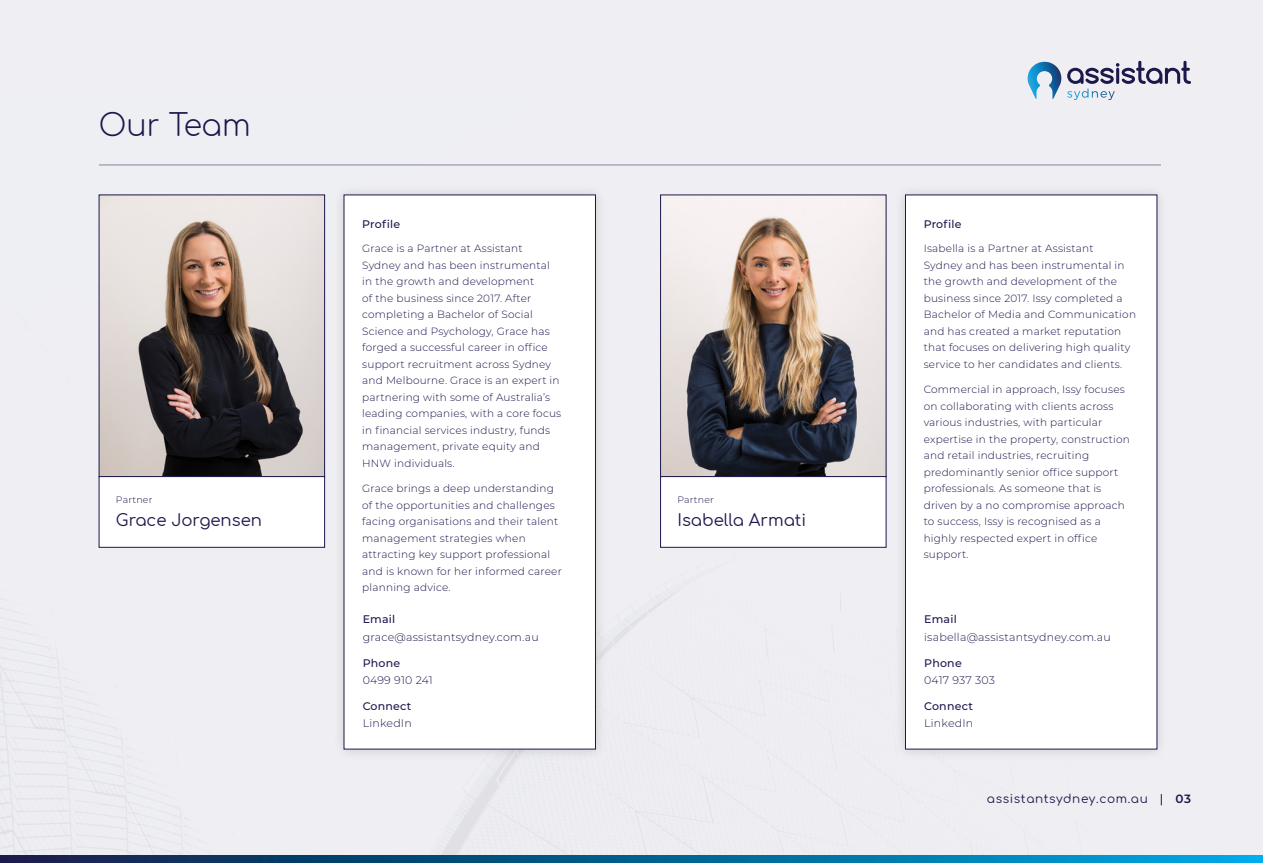
<style>
.page{position:relative;width:1263px;height:863px;background:#fff}
.page>*{position:absolute;margin:0;border:0;box-sizing:border-box;transform-origin:0 0}
.t1{font:300 30px "Comfortaa";color:#1c174c}
.t2{font:16.5px "Comfortaa";color:#1c174c}
.t3{font:12px "Comfortaa";letter-spacing:.05em;color:#1c174c}
.t4{font:300 10.95px "Montserrat";letter-spacing:.02em;color:#1c174c}
.t5{font:500 10.95px "Montserrat";letter-spacing:.02em;color:#1c174c}
.t6{font:300 10.5px/16.5px "Montserrat";letter-spacing:.02em;color:#1c174c}
.t7{font:300 9.45px "Montserrat";letter-spacing:.02em;color:#1c174c}
.s1{font-family:"Montserrat";font-weight:500}
.s2{font-family:"Montserrat";font-weight:600}
</style>
<div class="page">
<div style="left:0;top:0;width:1263px;height:862px;background:#efeff3"></div>
<img style="left:0;top:164px;width:1161px;height:691px">
<svg style="left:0;top:855px;width:1263px;height:7px"></svg>
<svg style="left:1028px;top:62px;width:33px;height:37px"></svg>
<svg style="left:1067px;top:61px;width:124px;height:39px"></svg>
<hr style="left:99px;top:165px;width:1062px;height:1px;background:#1c174c">
<img style="left:101px;top:197px;width:222px;height:278px">
<div style="left:99px;top:195px;width:226px;height:282px;border:1px solid #1c174c"></div>
<div style="left:99px;top:476px;width:226px;height:71px;background:#fff;border:1px solid #1c174c"></div>
<img style="left:662px;top:197px;width:222px;height:278px">
<div style="left:660px;top:195px;width:226px;height:282px;border:1px solid #1c174c"></div>
<div style="left:660px;top:476px;width:226px;height:71px;background:#fff;border:1px solid #1c174c"></div>
<div style="left:333px;top:183px;width:274px;height:577px;background:#e9e9ed"></div>
<div style="left:344px;top:195px;width:252px;height:554px;background:#fff;border:1px solid #1c174c"></div>
<div style="left:894px;top:183px;width:275px;height:577px;background:#000;opacity:.15"></div>
<div style="left:905px;top:195px;width:252px;height:554px;background:#fff;border:1px solid #1c174c"></div>
<h1 class="t1" style="left:99px;top:98px;width:153px">Our Team</h1>
<p class="t7" style="left:116px;top:493px;width:38px">Partner</p>
<h2 class="t2" style="left:116px;top:505px;width:148px">Grace Jorgensen</h2>
<p class="t5" style="left:362px;top:216px;width:39px">Profile</p>
<p class="t6" style="left:362px;top:240px;width:201px">Grace is a Partner at Assistant<br>Sydney and has been instrumental in the growth and development<br>of the business since 2017. After completing a Bachelor of Social<br>Science and Psychology, Grace has forged a successful career in office support recruitment across Sydney and Melbourne. Grace is an expert in partnering with some of Australia’s leading companies, with a core focus in financial services industry, funds management, private equity and<br>HNW individuals.</p>
<p class="t6" style="left:362px;top:480px;width:201px">Grace brings a deep understanding of the opportunities and challenges facing organisations and their talent management strategies when attracting key support professional and is known for her informed career planning advice.</p>
<p class="t5" style="left:363px;top:612px;width:34px">Email</p>
<p class="t4" style="left:363px;top:629px;width:178px">grace@assistantsydney.com.au</p>
<p class="t5" style="left:363px;top:655px;width:39px">Phone</p>
<p class="t4" style="left:363px;top:672px;width:72px">0499 910 241</p>
<p class="t5" style="left:363px;top:698px;width:50px">Connect</p>
<p class="t4" style="left:363px;top:716px;width:51px">LinkedIn</p>
<p class="t7" style="left:677px;top:493px;width:38px">Partner</p>
<h2 class="t2" style="left:677px;top:505px;width:130px">Isabella Armati</h2>
<p class="t5" style="left:924px;top:216px;width:39px">Profile</p>
<p class="t6" style="left:924px;top:240px;width:214px">Isabella is a Partner at Assistant<br>Sydney and has been instrumental in the growth and development of the business since 2017. Issy completed a Bachelor of Media and Communication and has created a market reputation that focuses on delivering high quality service to her candidates and clients.</p>
<p class="t6" style="left:924px;top:381px;width:208px">Commercial in approach, Issy focuses on collaborating with clients across various industries, with particular expertise in the property, construction and retail industries, recruiting predominantly senior office support professionals. As someone that is driven by a no compromise approach to success, Issy is recognised as a highly respected expert in office support.</p>
<p class="t5" style="left:924px;top:612px;width:34px">Email</p>
<p class="t4" style="left:924px;top:629px;width:188px">isabella@assistantsydney.com.au</p>
<p class="t5" style="left:924px;top:655px;width:39px">Phone</p>
<p class="t4" style="left:924px;top:672px;width:72px">0417 937 303</p>
<p class="t5" style="left:924px;top:698px;width:50px">Connect</p>
<p class="t4" style="left:924px;top:716px;width:51px">LinkedIn</p>
<p class="t3" style="left:987px;top:787px;width:206px">assistantsydney.com.au <span class="s1">|</span> <span class="s2">03</span></p>
</div>
